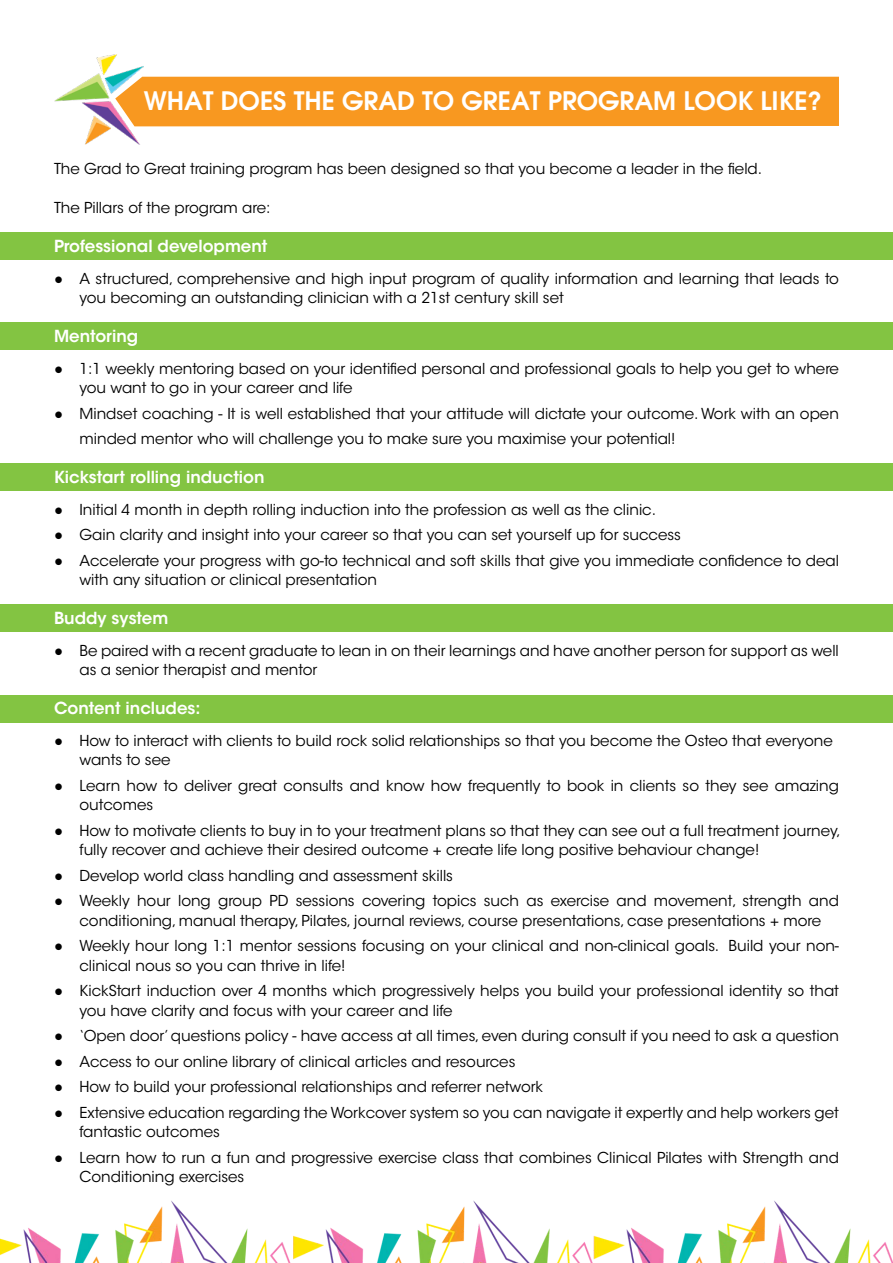
<style>
.page{position:relative;width:893px;height:1263px;background:#fff}
.page>*{position:absolute;margin:0;border:0;box-sizing:border-box;transform-origin:0 0}
.t1{font:600 25.5px "Avant Garde";color:#fff}
.t2{font:600 16.5px "ITC Avant Garde Std";color:#fff}
.t3{font:15px/19.5px "ITC Avant Garde Std";color:#000}
.s1{font-family:"Century Gothic"}
</style>
<div class="page">
<div style="left:0;top:604px;width:893px;height:27px;background:#83c442"></div>
<div style="left:0;top:695px;width:893px;height:27px;background:#83c442"></div>
<div style="left:0;top:322px;width:893px;height:27px;background:#83c442"></div>
<div style="left:0;top:464px;width:893px;height:26px;background:#83c442"></div>
<div style="left:0;top:232px;width:893px;height:27px;background:#83c442"></div>
<img style="left:0;top:1200px;width:893px;height:63px">
<img style="left:54px;top:54px;width:90px;height:91px">
<div style="left:115px;top:77px;width:724px;height:49px;background:#f89820"></div>
<h1 class="t1" style="left:144px;top:84px;width:680px">WHAT DOES THE GRAD TO GREAT PROGRAM LOOK LIKE?</h1>
<p class="t3" style="left:54px;top:159px;width:710px">The Grad to Great training program has been designed so that you become a leader in the field.</p>
<p class="t3" style="left:54px;top:198px;width:218px">The Pillars of the program are:</p>
<p class="t2" style="left:54px;top:236px;width:215px">Professional development</p>
<p class="t3" style="left:80px;top:269px;width:761px;text-indent:-26px"><span class="s1">●</span> A structured, comprehensive and high input program of quality information and learning that leads to you becoming an outstanding clinician with a 21st century skill set</p>
<p class="t2" style="left:54px;top:326px;width:86px">Mentoring</p>
<p class="t3" style="left:80px;top:359px;width:761px;text-indent:-26px"><span class="s1">●</span> 1:1 weekly mentoring based on your identified personal and professional goals to help you get to where you want to go in your career and life</p>
<p class="t3" style="left:80px;top:401px;width:761px;line-height:25.5px;text-indent:-26px"><span class="s1">●</span> Mindset coaching - It is well established that your attitude will dictate your outcome. Work with an open minded mentor who will challenge you to make sure you maximise your potential!</p>
<p class="t2" style="left:54px;top:467px;width:212px">Kickstart rolling induction</p>
<p class="t3" style="left:54px;top:500px;width:604px"><span class="s1">●</span> Initial 4 month in depth rolling induction into the profession as well as the clinic.</p>
<p class="t3" style="left:54px;top:525px;width:628px"><span class="s1">●</span> Gain clarity and insight into your career so that you can set yourself up for success</p>
<p class="t3" style="left:80px;top:551px;width:761px;text-indent:-26px"><span class="s1">●</span> Accelerate your progress with go-to technical and soft skills that give you immediate confidence to deal with any situation or clinical presentation</p>
<p class="t2" style="left:54px;top:608px;width:116px">Buddy system</p>
<p class="t3" style="left:80px;top:641px;width:761px;text-indent:-26px"><span class="s1">●</span> Be paired with a recent graduate to lean in on their learnings and have another person for support as well as a senior therapist and mentor</p>
<p class="t2" style="left:54px;top:698px;width:148px">Content includes:</p>
<p class="t3" style="left:80px;top:731px;width:755px;text-indent:-26px"><span class="s1">●</span> How to interact with clients to build rock solid relationships so that you become the Osteo that everyone wants to see</p>
<p class="t3" style="left:80px;top:776px;width:761px;text-indent:-26px"><span class="s1">●</span> Learn how to deliver great consults and know how frequently to book in clients so they see amazing outcomes</p>
<p class="t3" style="left:80px;top:821px;width:763px;text-indent:-26px"><span class="s1">●</span> How to motivate clients to buy in to your treatment plans so that they can see out a full treatment journey, fully recover and achieve their desired outcome + create life long positive behaviour change!</p>
<p class="t3" style="left:54px;top:866px;width:401px"><span class="s1">●</span> Develop world class handling and assessment skills</p>
<p class="t3" style="left:54px;top:891px;width:786px;text-align:center"><span class="s1">●</span> Weekly hour long group PD sessions covering topics such as exercise and movement, strength and conditioning, manual therapy, Pilates, journal reviews, course presentations, case presentations + more</p>
<p class="t3" style="left:80px;top:936px;width:761px;text-indent:-26px"><span class="s1">●</span> Weekly hour long 1:1 mentor sessions focusing on your clinical and non-clinical goals. Build your non&shy;clinical nous so you can thrive in life!</p>
<p class="t3" style="left:80px;top:981px;width:761px;text-indent:-26px"><span class="s1">●</span> KickStart induction over 4 months which progressively helps you build your professional identity so that you have clarity and focus with your career and life</p>
<p class="t3" style="left:54px;top:1026px;width:786px"><span class="s1">●</span> ‘Open door’ questions policy - have access at all times, even during consult if you need to ask a question</p>
<p class="t3" style="left:54px;top:1052px;width:463px"><span class="s1">●</span> Access to our online library of clinical articles and resources</p>
<p class="t3" style="left:54px;top:1077px;width:491px"><span class="s1">●</span> How to build your professional relationships and referrer network</p>
<p class="t3" style="left:80px;top:1103px;width:761px;text-indent:-26px"><span class="s1">●</span> Extensive education regarding the Workcover system so you can navigate it expertly and help workers get fantastic outcomes</p>
<p class="t3" style="left:80px;top:1148px;width:761px;text-indent:-26px"><span class="s1">●</span> Learn how to run a fun and progressive exercise class that combines Clinical Pilates with Strength and<br>Conditioning exercises</p>
</div>
